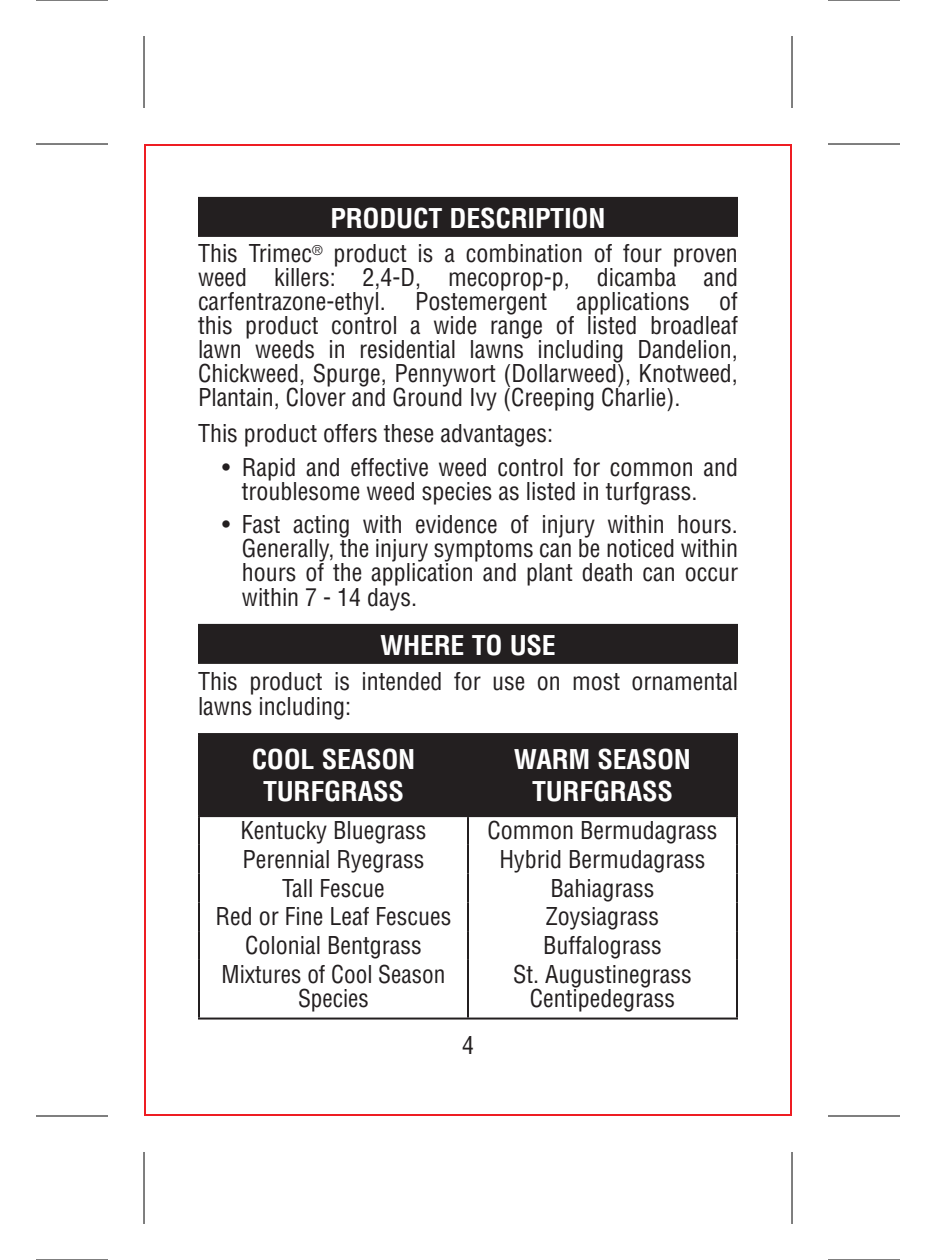
<style>
.page{position:relative;width:936px;height:1260px;background:#fff}
.page>*{position:absolute;margin:0;border:0;box-sizing:border-box;transform-origin:0 0}
.HEADING{font:700 condensed 26.8px/32px "Helvetica LT Std";letter-spacing:-.01em;color:#fff;text-align:center;scale:1.05 1}
.body_text_-_end{font:condensed 24px/24px "Helvetica LT Std";color:#231f20;text-align:justify}
.body_text{font:condensed 24px/24px "Helvetica LT Std";color:#231f20;text-align:center}
</style>
<div class="page">
<hr style="left:36px;top:143px;width:72px;height:2px;background:#000">
<hr style="left:36px;top:0;width:72px;height:1px;background:#000">
<hr style="left:828px;top:143px;width:72px;height:2px;background:#000">
<hr style="left:828px;top:0;width:72px;height:1px;background:#000">
<hr style="left:36px;top:1115px;width:72px;height:2px;background:#000">
<hr style="left:36px;top:1259px;width:72px;height:1px;background:#000">
<hr style="left:828px;top:1115px;width:72px;height:2px;background:#000">
<hr style="left:828px;top:1259px;width:72px;height:1px;background:#000">
<hr style="left:143px;top:36px;width:2px;height:72px;background:#000">
<hr style="left:791px;top:36px;width:2px;height:72px;background:#000">
<hr style="left:143px;top:1152px;width:2px;height:72px;background:#000">
<hr style="left:791px;top:1152px;width:2px;height:72px;background:#000">
<div style="left:198px;top:197px;width:540px;height:40px;background:#231f20"></div>
<div style="left:198px;top:624px;width:540px;height:40px;background:#231f20"></div>
<div style="left:200px;top:735px;width:536px;height:80px;background:#231f20"></div>
<hr style="left:198px;top:733px;width:270px;height:2px;background:#231f20">
<hr style="left:198px;top:735px;width:2px;height:80px;background:#231f20">
<hr style="left:468px;top:733px;width:270px;height:2px;background:#231f20">
<hr style="left:467px;top:735px;width:2px;height:80px;background:#231f20">
<hr style="left:736px;top:735px;width:2px;height:80px;background:#231f20">
<hr style="left:198px;top:815px;width:270px;height:2px;background:#231f20">
<hr style="left:198px;top:817px;width:2px;height:28px;background:#231f20">
<hr style="left:468px;top:815px;width:270px;height:2px;background:#231f20">
<hr style="left:467px;top:817px;width:2px;height:28px;background:#231f20">
<hr style="left:736px;top:817px;width:2px;height:28px;background:#231f20">
<hr style="left:198px;top:845px;width:2px;height:29px;background:#231f20">
<hr style="left:467px;top:845px;width:2px;height:29px;background:#231f20">
<hr style="left:736px;top:845px;width:2px;height:29px;background:#231f20">
<hr style="left:198px;top:874px;width:2px;height:28px;background:#231f20">
<hr style="left:467px;top:874px;width:2px;height:28px;background:#231f20">
<hr style="left:736px;top:874px;width:2px;height:28px;background:#231f20">
<hr style="left:198px;top:902px;width:2px;height:29px;background:#231f20">
<hr style="left:467px;top:902px;width:2px;height:29px;background:#231f20">
<hr style="left:736px;top:902px;width:2px;height:29px;background:#231f20">
<hr style="left:198px;top:931px;width:2px;height:29px;background:#231f20">
<hr style="left:467px;top:931px;width:2px;height:29px;background:#231f20">
<hr style="left:736px;top:931px;width:2px;height:29px;background:#231f20">
<hr style="left:198px;top:960px;width:2px;height:58px;background:#231f20">
<hr style="left:467px;top:960px;width:2px;height:58px;background:#231f20">
<hr style="left:736px;top:960px;width:2px;height:58px;background:#231f20">
<hr style="left:198px;top:1018px;width:270px;height:2px;background:#231f20">
<hr style="left:468px;top:1018px;width:270px;height:2px;background:#231f20">
<p class="HEADING" style="left:331px;top:202px;width:263px">PRODUCT DESCRIPTION</p>
<p class="body_text_-_end" style="left:198px;top:241px;width:542px">This Trimec<sup>®</sup> product is a combination of four proven weed killers: 2,4-D, mecoprop-p, dicamba and carfentrazone-ethyl. Postemergent applications of this product control a wide range of listed broadleaf lawn weeds in residential lawns including Dandelion, Chickweed, Spurge, Pennywort (Dollarweed), Knotweed, Plantain, Clover and Ground Ivy (Creeping Charlie).</p>
<p class="body_text" style="left:198px;top:421px;width:357px">This product offers these advantages:</p>
<p class="body_text" style="left:242px;top:455px;width:498px;text-align:left;text-indent:-20px">• Rapid and effective weed control for common and troublesome weed species as listed in turfgrass.</p>
<p class="body_text_-_end" style="left:242px;top:512px;width:498px;text-indent:-20px">• Fast acting with evidence of injury within hours.<br>Generally, the injury symptoms can be noticed within hours of the application and plant death can occur within 7 - 14 days.</p>
<p class="HEADING" style="left:380px;top:629px;width:169px">WHERE TO USE</p>
<p class="body_text_-_end" style="left:198px;top:669px;width:542px">This product is intended for use on most ornamental lawns including:</p>
<p class="HEADING" style="left:252px;top:743px;width:157px">COOL SEASON<br>TURFGRASS</p>
<p class="HEADING" style="left:514px;top:743px;width:170px">WARM SEASON<br>TURFGRASS</p>
<p class="body_text" style="left:241px;top:818px;width:187px">Kentucky Bluegrass</p>
<p class="body_text" style="left:488px;top:818px;width:231px">Common Bermudagrass</p>
<p class="body_text" style="left:243px;top:847px;width:183px">Perennial Ryegrass</p>
<p class="body_text" style="left:500px;top:847px;width:207px">Hybrid Bermudagrass</p>
<p class="body_text" style="left:282px;top:876px;width:104px">Tall Fescue</p>
<p class="body_text" style="left:551px;top:876px;width:105px">Bahiagrass</p>
<p class="body_text" style="left:216px;top:904px;width:237px">Red or Fine Leaf Fescues</p>
<p class="body_text" style="left:546px;top:904px;width:115px">Zoysiagrass</p>
<p class="body_text" style="left:245px;top:933px;width:178px">Colonial Bentgrass</p>
<p class="body_text" style="left:543px;top:933px;width:120px">Buffalograss</p>
<p class="body_text" style="left:222px;top:962px;width:225px">Mixtures of Cool Season<br>Species</p>
<p class="body_text" style="left:513px;top:962px;width:180px">St. Augustinegrass<br>Centipedegrass</p>
<p class="body_text_-_end" style="left:462px;top:1033px;width:13px">4</p>
</div>
